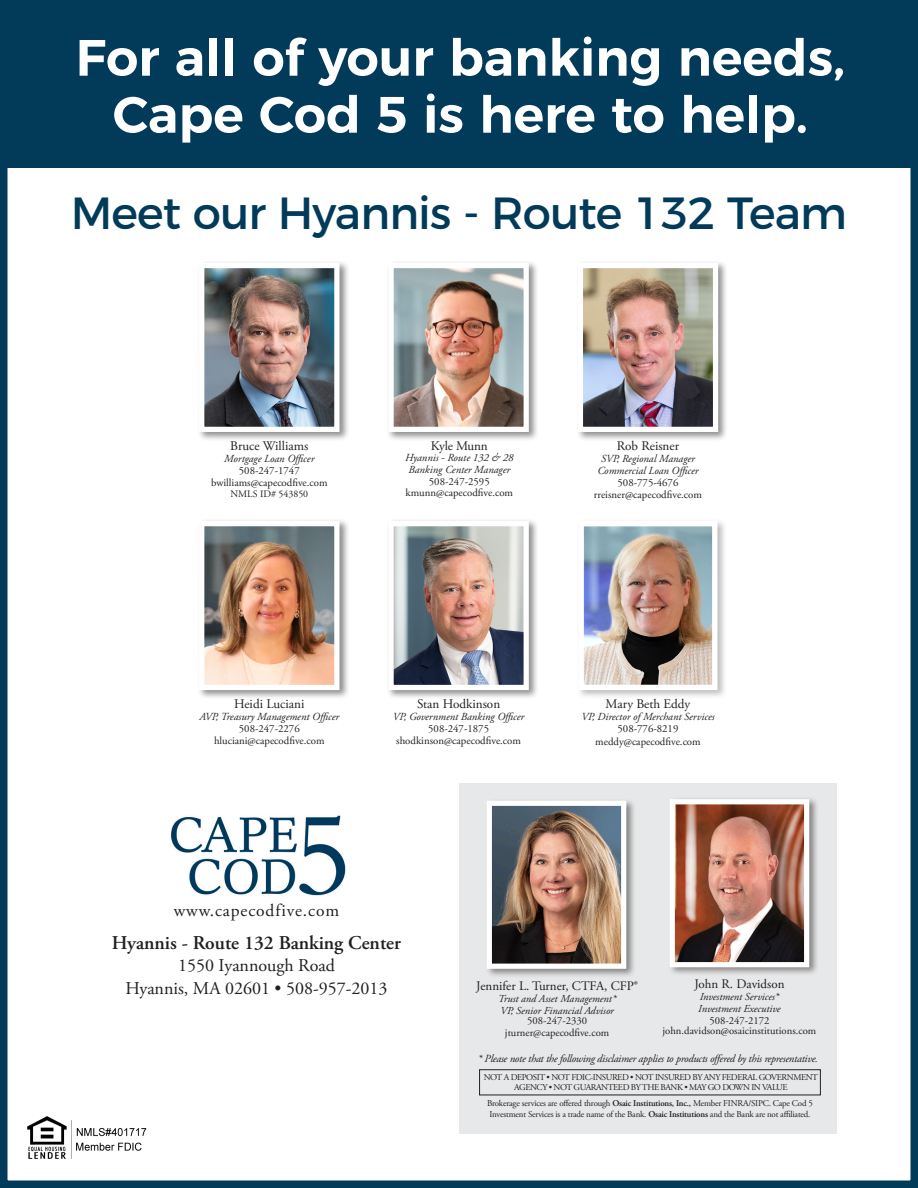
<style>
.page{position:relative;width:918px;height:1188px;background:#fff}
.page>*{position:absolute;margin:0;border:0;box-sizing:border-box;transform-origin:0 0}
.t1{font:600 51px "Montserrat";color:#fff}
.t2{font:45px "Montserrat";letter-spacing:-.02em;color:#023b5a}
.t3{font:600 19.5px "Adobe Garamond Pro";color:#231f20}
.t4{font:18px "Adobe Garamond Pro";color:#231f20}
.t5{font:17.55px "Adobe Garamond Pro";letter-spacing:.05em;color:#231f20}
.Captions{font:13.2px "Adobe Garamond Pro";color:#231f20}
.Captions-2{font:13.05px "Adobe Garamond Pro";color:#231f20}
.t6{font:italic 10.95px "Adobe Garamond Pro";letter-spacing:-.02em;color:#231f20}
.Captions-3{font:10.8px "Adobe Garamond Pro";color:#231f20}
.Captions-4{font:italic 10.8px "Adobe Garamond Pro";color:#231f20}
.Captions-5{font:italic 10.65px "Adobe Garamond Pro";color:#231f20}
.Captions-6{font:10.65px "Adobe Garamond Pro";color:#231f20}
.Captions-7{font:9.9px "Adobe Garamond Pro";color:#231f20}
.t7{font:8.85px/10.6px "Adobe Garamond Pro";letter-spacing:-.03em;color:#231f20}
.t8{font:8.85px/10.6px "Adobe Garamond Pro";letter-spacing:-.05em;color:#231f20;text-align:center}
.s1{font-weight:600}
</style>
<div class="page">
<div style="left:197px;top:518px;width:152px;height:182px;background:#231f20;opacity:.5"></div>
<img style="left:205px;top:527px;width:129px;height:157px">
<div style="left:199px;top:521px;width:141px;height:169px;border:5px solid #fff"></div>
<div style="left:197px;top:260px;width:152px;height:181px;background:#231f20;opacity:.5"></div>
<img style="left:205px;top:269px;width:129px;height:157px">
<div style="left:199px;top:263px;width:141px;height:169px;border:5px solid #fff"></div>
<div style="left:576px;top:260px;width:152px;height:181px;background:#231f20;opacity:.5"></div>
<img style="left:584px;top:269px;width:128px;height:157px">
<div style="left:578px;top:263px;width:140px;height:169px;border:5px solid #fff"></div>
<div style="left:0;top:0;width:918px;height:1188px;border:8px solid #023b5a"></div>
<div style="left:459px;top:783px;width:378px;height:351px;background:#e7e8e9"></div>
<div style="left:668px;top:796px;width:151px;height:181px;background:#231f20;opacity:.5"></div>
<img style="left:676px;top:805px;width:127px;height:156px">
<div style="left:670px;top:799px;width:139px;height:168px;border:5px solid #fff"></div>
<div style="left:485px;top:798px;width:151px;height:180px;background:#231f20;opacity:.5"></div>
<img style="left:493px;top:807px;width:127px;height:156px">
<div style="left:487px;top:801px;width:139px;height:168px;border:5px solid #fff"></div>
<div style="left:386px;top:518px;width:153px;height:182px;background:#231f20;opacity:.5"></div>
<img style="left:394px;top:527px;width:129px;height:157px">
<div style="left:388px;top:521px;width:141px;height:169px;border:5px solid #fff"></div>
<div style="left:386px;top:260px;width:153px;height:181px;background:#231f20;opacity:.5"></div>
<img style="left:394px;top:269px;width:129px;height:157px">
<div style="left:388px;top:263px;width:141px;height:169px;border:5px solid #fff"></div>
<div style="left:0;top:8px;width:918px;height:160px;background:#023b5a"></div>
<img style="left:171px;top:815px;width:175px;height:81px">
<img style="left:27px;top:1117px;width:119px;height:41px">
<div style="left:577px;top:519px;width:151px;height:180px;background:#231f20;opacity:.3"></div>
<img style="left:585px;top:527px;width:126px;height:157px">
<div style="left:579px;top:521px;width:138px;height:169px;border:5px solid #fff"></div>
<p class="t1" style="left:76px;top:16px;width:771px">For all of your banking needs,</p>
<p class="t1" style="left:113px;top:73px;width:697px">Cape Cod 5 is here to help.</p>
<p class="t2" style="left:71px;top:177px;width:778px">Meet our Hyannis - Route 132 Team</p>
<p class="Captions" style="left:230px;top:438px;width:80px">Bruce Williams</p>
<p class="Captions-4" style="left:224px;top:452px;width:92px">Mortgage Loan Officer</p>
<p class="Captions-3" style="left:239px;top:464px;width:62px">508-247-1747</p>
<p class="Captions-3" style="left:211px;top:476px;width:118px">bwilliams@capecodfive.com</p>
<p class="Captions-7" style="left:230px;top:488px;width:79px">NMLS ID# 543850</p>
<p class="Captions" style="left:431px;top:438px;width:59px">Kyle Munn</p>
<p class="Captions-4" style="left:405px;top:451px;width:110px">Hyannis - Route 132 &amp; 28</p>
<p class="Captions-4" style="left:409px;top:463px;width:103px">Banking Center Manager</p>
<p class="Captions-3" style="left:429px;top:475px;width:62px">508-247-2595</p>
<p class="Captions-3" style="left:406px;top:486px;width:109px">kmunn@capecodfive.com</p>
<p class="Captions" style="left:617px;top:438px;width:64px">Rob Reisner</p>
<p class="Captions-4" style="left:601px;top:452px;width:95px">SVP, Regional Manager</p>
<p class="Captions-4" style="left:597px;top:464px;width:103px">Commercial Loan Officer</p>
<p class="Captions-3" style="left:618px;top:477px;width:62px">508-775-4676</p>
<p class="Captions-3" style="left:594px;top:488px;width:110px">rreisner@capecodfive.com</p>
<p class="Captions" style="left:234px;top:696px;width:72px">Heidi Luciani</p>
<p class="Captions-4" style="left:199px;top:710px;width:141px">AVP, Treasury Management Officer</p>
<p class="Captions-3" style="left:239px;top:723px;width:62px">508-247-2276</p>
<p class="Captions-3" style="left:214px;top:734px;width:112px">hluciani@capecodfive.com</p>
<p class="Captions" style="left:417px;top:696px;width:85px">Stan Hodkinson</p>
<p class="Captions-4" style="left:393px;top:710px;width:133px">VP, Government Banking Officer</p>
<p class="Captions-3" style="left:428px;top:723px;width:62px">508-247-1875</p>
<p class="Captions-3" style="left:396px;top:734px;width:126px">shodkinson@capecodfive.com</p>
<p class="Captions" style="left:606px;top:696px;width:86px">Mary Beth Eddy</p>
<p class="Captions-4" style="left:581px;top:710px;width:135px">VP, Director of Merchant Services</p>
<p class="Captions-3" style="left:618px;top:723px;width:62px">508-776-8219</p>
<p class="Captions-3" style="left:595px;top:735px;width:107px">meddy@capecodfive.com</p>
<p class="t5" style="left:174px;top:900px;width:167px">www.capecodfive.com</p>
<p class="t3" style="left:112px;top:931px;width:291px">Hyannis - Route 132 Banking Center</p>
<p class="t4" style="left:178px;top:955px;width:158px">1550 Iyannough Road</p>
<p class="t4" style="left:125px;top:977px;width:264px">Hyannis, MA 02601 • 508-957-2013</p>
<p class="Captions-2" style="left:476px;top:978px;width:163px">Jennifer L. Turner, CTFA, CFP®</p>
<p class="Captions-5" style="left:498px;top:992px;width:120px">Trust and Asset Management*</p>
<p class="Captions-5" style="left:500px;top:1004px;width:115px">VP, Senior Financial Advisor</p>
<p class="Captions-6" style="left:527px;top:1014px;width:62px">508-247-2330</p>
<p class="Captions-6" style="left:505px;top:1026px;width:106px">jturner@capecodfive.com</p>
<p class="Captions-2" style="left:694px;top:976px;width:92px">John R. Davidson</p>
<p class="Captions-5" style="left:700px;top:990px;width:81px">Investment Services*</p>
<p class="Captions-5" style="left:698px;top:1002px;width:84px">Investment Executive</p>
<p class="Captions-6" style="left:709px;top:1014px;width:62px">508-247-2172</p>
<p class="Captions-6" style="left:663px;top:1025px;width:155px">john.davidson@osaicinstitutions.com</p>
<p class="t6" style="left:478px;top:1052px;width:342px">* Please note that the following disclaimer applies to products offered by this representative.</p>
<p class="t7" style="left:487px;top:1098px;width:327px">Brokerage services are offered through <span class="s1">Osaic Institutions, Inc.,</span> Member FINRA/SIPC. Cape Cod 5<br>Investment Services is a trade name of the Bank. <span class="s1">Osaic Institutions</span> and the Bank are not affiliated.</p>
<p class="t8" style="left:484px;top:1072px;width:336px">NOT A DEPOSIT • NOT FDIC-INSURED • NOT INSURED BY ANY FEDERAL GOVERNMENT<br>AGENCY • NOT GUARANTEED BY THE BANK • MAY GO DOWN IN VALUE</p>
</div>
